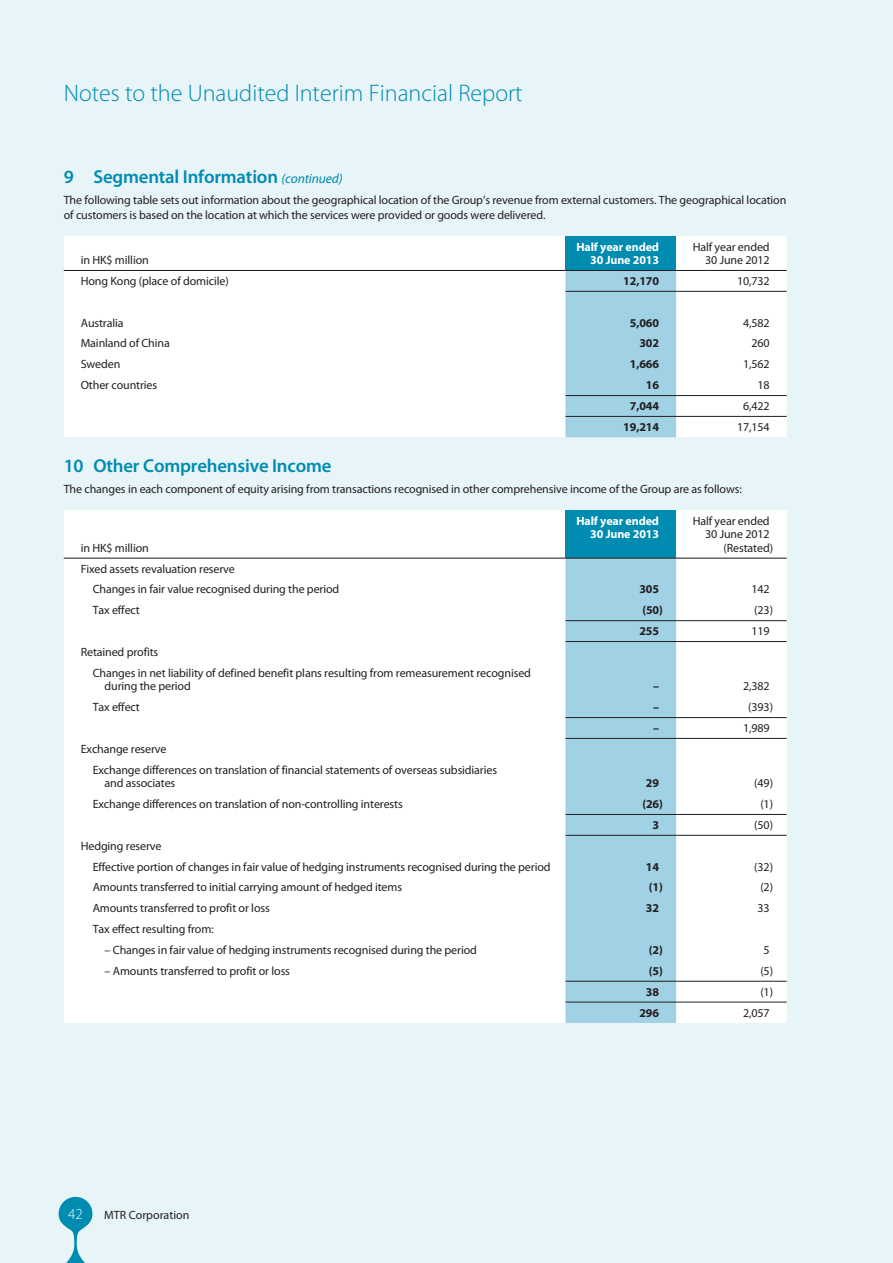
<style>
.page{position:relative;width:893px;height:1263px;background:#e7f4f8}
.page>*{position:absolute;margin:0;border:0;box-sizing:border-box;transform-origin:0 0}
.t1{font:300 24px "Myriad Pro";color:#008bb0}
.t2{font:600 18.75px "Myriad Pro";letter-spacing:-.01em;color:#008bb0}
.t3{font:300 15px "Myriad Pro";color:#fff}
.t4{font:12px/20.9px "Myriad Pro";letter-spacing:-.01em;color:#231f20}
.t5{font:700 12px "Myriad Pro";letter-spacing:-.01em;color:#231f20}
.t6{font:700 12px/13.5px "Myriad Pro";letter-spacing:-.01em;color:#fff;text-align:right}
.s1{font-weight:400;font-style:italic;font-size:13.5px}
</style>
<div class="page">
<div style="left:64px;top:236px;width:723px;height:201px;background:#fff"></div>
<div style="left:566px;top:236px;width:110px;height:34px;background:#008bb0"></div>
<div style="left:566px;top:271px;width:110px;height:166px;background:#a0d1e4"></div>
<hr style="left:566px;top:395px;width:110px;height:1px;background:#231f20">
<hr style="left:676px;top:395px;width:111px;height:1px;background:#231f20">
<hr style="left:64px;top:270px;width:502px;height:1px;background:#231f20">
<hr style="left:676px;top:270px;width:111px;height:1px;background:#231f20">
<hr style="left:566px;top:270px;width:110px;height:1px;background:#231f20">
<hr style="left:566px;top:291px;width:110px;height:1px;background:#231f20">
<hr style="left:676px;top:291px;width:111px;height:1px;background:#231f20">
<hr style="left:566px;top:416px;width:110px;height:1px;background:#231f20">
<hr style="left:676px;top:416px;width:111px;height:1px;background:#231f20">
<div style="left:64px;top:510px;width:723px;height:513px;background:#fff"></div>
<div style="left:566px;top:510px;width:110px;height:48px;background:#008bb0"></div>
<div style="left:566px;top:559px;width:110px;height:464px;background:#a0d1e4"></div>
<hr style="left:64px;top:558px;width:502px;height:1px;background:#231f20">
<hr style="left:676px;top:558px;width:111px;height:1px;background:#231f20">
<hr style="left:566px;top:620px;width:110px;height:1px;background:#231f20">
<hr style="left:676px;top:620px;width:111px;height:1px;background:#231f20">
<hr style="left:566px;top:717px;width:110px;height:1px;background:#231f20">
<hr style="left:676px;top:717px;width:111px;height:1px;background:#231f20">
<hr style="left:566px;top:814px;width:110px;height:1px;background:#231f20">
<hr style="left:676px;top:814px;width:111px;height:1px;background:#231f20">
<hr style="left:566px;top:981px;width:110px;height:1px;background:#231f20">
<hr style="left:676px;top:981px;width:111px;height:1px;background:#231f20">
<hr style="left:566px;top:558px;width:110px;height:1px;background:#231f20">
<hr style="left:566px;top:641px;width:110px;height:1px;background:#231f20">
<hr style="left:676px;top:641px;width:111px;height:1px;background:#231f20">
<hr style="left:566px;top:738px;width:110px;height:1px;background:#231f20">
<hr style="left:676px;top:738px;width:111px;height:1px;background:#231f20">
<hr style="left:566px;top:835px;width:110px;height:1px;background:#231f20">
<hr style="left:676px;top:835px;width:111px;height:1px;background:#231f20">
<hr style="left:566px;top:1002px;width:110px;height:1px;background:#231f20">
<hr style="left:676px;top:1002px;width:111px;height:1px;background:#231f20">
<svg style="left:58px;top:1197px;width:35px;height:66px"></svg>
<h1 class="t1" style="left:64px;top:80px;width:460px">Notes to the Unaudited Interim Financial Report</h1>
<h2 class="t2" style="left:64px;top:166px;width:280px">9 Segmental Information <span class="s1">(continued)</span></h2>
<p class="t4" style="left:64px;top:193px;width:724px;line-height:15px">The following table sets out information about the geographical location of the Group’s revenue from external customers. The geographical location of customers is based on the location at which the services were provided or goods were delivered.</p>
<p class="t4" style="left:81px;top:250px;width:70px">in HK$ million</p>
<p class="t6" style="left:576px;top:240px;width:84px">Half year ended<br>30 June 2013</p>
<p class="t4" style="left:693px;top:240px;width:78px;line-height:13.5px;text-align:right">Half year ended<br>30 June 2012</p>
<p class="t4" style="left:81px;top:271px;width:149px">Hong Kong (place of domicile)</p>
<p class="t5" style="left:623px;top:274px;width:37px">12,170</p>
<p class="t4" style="left:737px;top:271px;width:34px">10,732</p>
<p class="t4" style="left:81px;top:312px;width:44px">Australia</p>
<p class="t5" style="left:630px;top:316px;width:31px">5,060</p>
<p class="t4" style="left:743px;top:312px;width:28px">4,582</p>
<p class="t4" style="left:81px;top:333px;width:91px">Mainland of China</p>
<p class="t5" style="left:639px;top:337px;width:21px">302</p>
<p class="t4" style="left:751px;top:333px;width:20px">260</p>
<p class="t4" style="left:81px;top:354px;width:41px">Sweden</p>
<p class="t5" style="left:630px;top:358px;width:31px">1,666</p>
<p class="t4" style="left:743px;top:354px;width:28px">1,562</p>
<p class="t4" style="left:81px;top:375px;width:78px">Other countries</p>
<p class="t5" style="left:646px;top:378px;width:15px">16</p>
<p class="t4" style="left:757px;top:375px;width:14px">18</p>
<p class="t5" style="left:630px;top:399px;width:31px">7,044</p>
<p class="t4" style="left:743px;top:396px;width:28px">6,422</p>
<p class="t5" style="left:623px;top:420px;width:37px">19,214</p>
<p class="t4" style="left:737px;top:417px;width:34px">17,154</p>
<h2 class="t2" style="left:64px;top:455px;width:269px">10 Other Comprehensive Income</h2>
<p class="t4" style="left:64px;top:479px;width:679px">The changes in each component of equity arising from transactions recognised in other comprehensive income of the Group are as follows:</p>
<p class="t4" style="left:81px;top:537px;width:70px">in HK$ million</p>
<p class="t4" style="left:93px;top:558px;width:248px;text-indent:-12px">Fixed assets revaluation reserve<br>Changes in fair value recognised during the period</p>
<p class="t6" style="left:576px;top:514px;width:84px">Half year ended<br>30 June 2013</p>
<p class="t4" style="left:693px;top:514px;width:82px;line-height:13.5px;text-align:right">Half year ended<br>30 June 2012 (Restated)</p>
<p class="t5" style="left:639px;top:583px;width:21px">305</p>
<p class="t4" style="left:751px;top:579px;width:20px">142</p>
<p class="t4" style="left:93px;top:600px;width:49px">Tax effect</p>
<p class="t5" style="left:642px;top:603px;width:22px">(50)</p>
<p class="t4" style="left:754px;top:600px;width:20px">(23)</p>
<p class="t5" style="left:639px;top:624px;width:21px">255</p>
<p class="t4" style="left:751px;top:621px;width:20px">119</p>
<p class="t4" style="left:93px;top:642px;width:440px;text-indent:-12px">Retained profits<br>Changes in net liability of defined benefit plans resulting from remeasurement recognised</p>
<p class="t4" style="left:105px;top:676px;width:88px">during the period</p>
<p class="t5" style="left:653px;top:679px;width:7px">–</p>
<p class="t4" style="left:743px;top:676px;width:28px">2,382</p>
<p class="t4" style="left:93px;top:697px;width:49px">Tax effect</p>
<p class="t5" style="left:653px;top:700px;width:7px">–</p>
<p class="t4" style="left:748px;top:697px;width:26px">(393)</p>
<p class="t5" style="left:653px;top:721px;width:7px">–</p>
<p class="t4" style="left:743px;top:718px;width:28px">1,989</p>
<p class="t4" style="left:93px;top:739px;width:406px;text-indent:-12px">Exchange reserve<br>Exchange differences on translation of financial statements of overseas subsidiaries</p>
<p class="t4" style="left:105px;top:773px;width:72px">and associates</p>
<p class="t5" style="left:646px;top:776px;width:15px">29</p>
<p class="t4" style="left:754px;top:773px;width:20px">(49)</p>
<p class="t4" style="left:93px;top:794px;width:312px">Exchange differences on translation of non-controlling interests</p>
<p class="t5" style="left:642px;top:797px;width:22px">(26)</p>
<p class="t4" style="left:760px;top:794px;width:14px">(1)</p>
<p class="t5" style="left:652px;top:818px;width:8px">3</p>
<p class="t4" style="left:754px;top:815px;width:20px">(50)</p>
<p class="t4" style="left:93px;top:835px;width:459px;text-indent:-12px">Hedging reserve<br>Effective portion of changes in fair value of hedging instruments recognised during the period</p>
<p class="t5" style="left:646px;top:860px;width:15px">14</p>
<p class="t4" style="left:754px;top:856px;width:20px">(32)</p>
<p class="t4" style="left:93px;top:877px;width:311px">Amounts transferred to initial carrying amount of hedged items</p>
<p class="t5" style="left:649px;top:881px;width:15px">(1)</p>
<p class="t4" style="left:760px;top:877px;width:14px">(2)</p>
<p class="t4" style="left:93px;top:898px;width:179px">Amounts transferred to profit or loss</p>
<p class="t5" style="left:646px;top:901px;width:15px">32</p>
<p class="t4" style="left:757px;top:898px;width:14px">33</p>
<p class="t4" style="left:93px;top:919px;width:123px">Tax effect resulting from:</p>
<p class="t4" style="left:105px;top:940px;width:374px">– Changes in fair value of hedging instruments recognised during the period</p>
<p class="t5" style="left:649px;top:943px;width:15px">(2)</p>
<p class="t4" style="left:763px;top:940px;width:8px">5</p>
<p class="t4" style="left:105px;top:961px;width:187px">– Amounts transferred to profit or loss</p>
<p class="t5" style="left:649px;top:964px;width:15px">(5)</p>
<p class="t4" style="left:760px;top:961px;width:14px">(5)</p>
<p class="t5" style="left:646px;top:985px;width:15px">38</p>
<p class="t4" style="left:760px;top:981px;width:14px">(1)</p>
<p class="t5" style="left:639px;top:1006px;width:21px">296</p>
<p class="t4" style="left:743px;top:1002px;width:28px">2,057</p>
<p class="t3" style="left:68px;top:1205px;width:16px">42</p>
<p class="t4" style="left:104px;top:1204px;width:87px">MTR Corporation</p>
</div>
